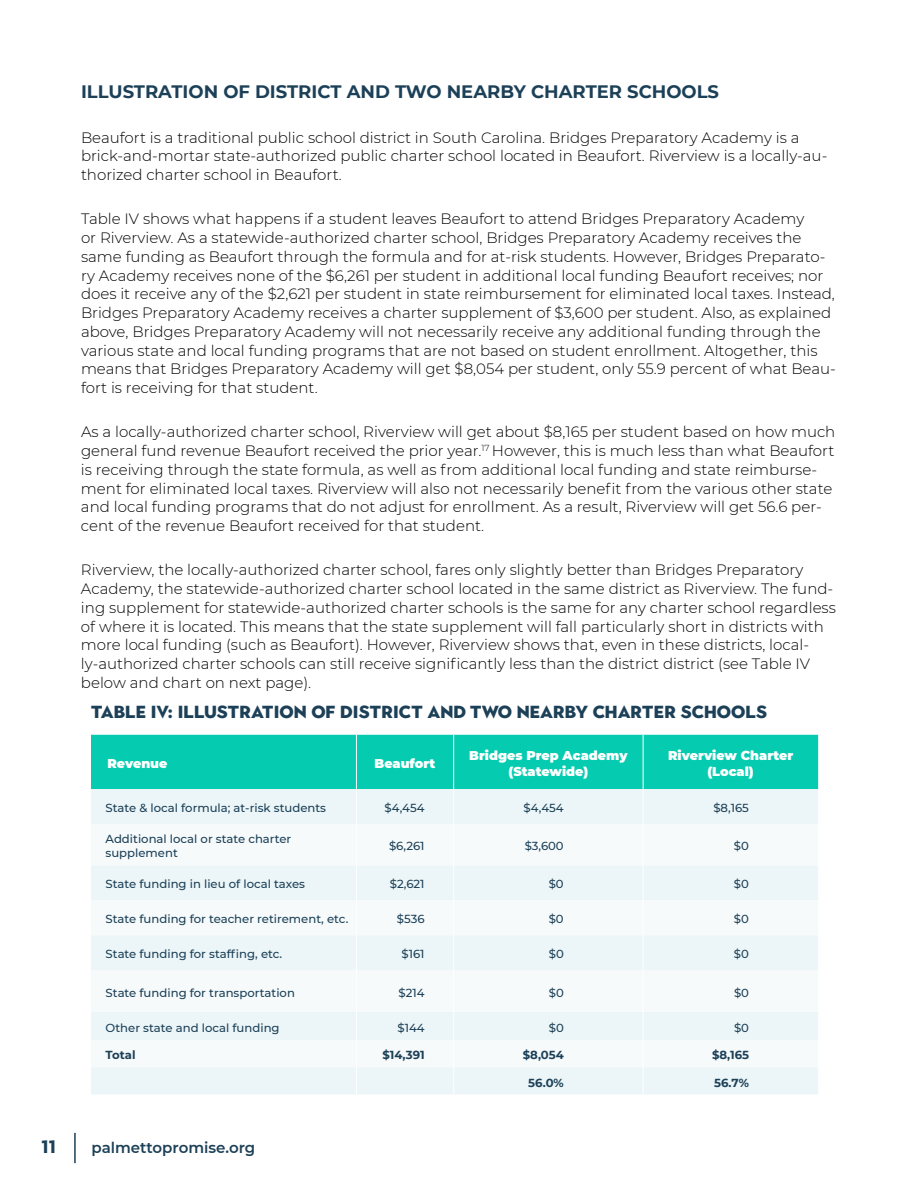
<style>
.page{position:relative;width:918px;height:1188px;background:#fff}
.page>*{position:absolute;margin:0;border:0;box-sizing:border-box;transform-origin:0 0}
.t1{font:700 18px "Montserrat";color:#1c4057}
.t2{font:900 18px "Town 10 Display";color:#1c4057}
.t3{font:900 17.55px "Town 10 Display";color:#1c4057}
.t4{font:300 15px/18.8px "Montserrat";color:#000}
.t5{font:600 15px "Montserrat";color:#1c4057}
.t6{font:900 12.75px/15.3px "Montserrat";color:#fff;text-align:center}
.t7{font:500 11.7px/14px "Montserrat";color:#1c4057}
.t8{font:700 11.7px "Montserrat";color:#1c4057}
</style>
<div class="page">
<hr style="left:74px;top:1133px;width:2px;height:30px;background:#1c4057">
<div style="left:91px;top:735px;width:727px;height:54px;background:#05ccb0"></div>
<div style="left:91px;top:789px;width:727px;height:306px;background:#ecf6f8"></div>
<svg style="left:91px;top:824px;width:727px;height:243px;fill:#f6fafb"></svg>
<hr style="left:356px;top:735px;width:1px;height:54px;background:#fff">
<hr style="left:453px;top:735px;width:1px;height:54px;background:#fff">
<hr style="left:643px;top:735px;width:1px;height:54px;background:#fff">
<hr style="left:356px;top:789px;width:1px;height:35px;background:#fff">
<hr style="left:453px;top:789px;width:1px;height:35px;background:#fff">
<hr style="left:643px;top:789px;width:1px;height:35px;background:#fff">
<hr style="left:356px;top:824px;width:1px;height:41px;background:#fff">
<hr style="left:453px;top:824px;width:1px;height:41px;background:#fff">
<hr style="left:643px;top:824px;width:1px;height:41px;background:#fff">
<hr style="left:356px;top:865px;width:1px;height:35px;background:#fff">
<hr style="left:453px;top:865px;width:1px;height:35px;background:#fff">
<hr style="left:643px;top:865px;width:1px;height:35px;background:#fff">
<hr style="left:356px;top:900px;width:1px;height:35px;background:#fff">
<hr style="left:453px;top:900px;width:1px;height:35px;background:#fff">
<hr style="left:643px;top:900px;width:1px;height:35px;background:#fff">
<hr style="left:356px;top:935px;width:1px;height:35px;background:#fff">
<hr style="left:453px;top:935px;width:1px;height:35px;background:#fff">
<hr style="left:643px;top:935px;width:1px;height:35px;background:#fff">
<hr style="left:356px;top:970px;width:1px;height:42px;background:#fff">
<hr style="left:453px;top:970px;width:1px;height:42px;background:#fff">
<hr style="left:643px;top:970px;width:1px;height:42px;background:#fff">
<svg style="left:356px;top:1012px;width:1px;height:83px"></svg>
<svg style="left:453px;top:1012px;width:1px;height:83px"></svg>
<svg style="left:643px;top:1012px;width:1px;height:83px"></svg>
<p class="t1" style="left:81px;top:79px;width:640px">ILLUSTRATION OF DISTRICT AND TWO NEARBY CHARTER SCHOOLS</p>
<p class="t4" style="left:81px;top:128px;width:748px">Beaufort is a traditional public school district in South Carolina. Bridges Preparatory Academy is a brick-and-mortar state-authorized public charter school located in Beaufort. Riverview is a locally-au&shy;thorized charter school in Beaufort.</p>
<p class="t4" style="left:81px;top:209px;width:756px">Table IV shows what happens if a student leaves Beaufort to attend Bridges Preparatory Academy<br>or Riverview. As a statewide-authorized charter school, Bridges Preparatory Academy receives the same funding as Beaufort through the formula and for at-risk students. However, Bridges Preparato&shy;ry Academy receives none of the $6,261 per student in additional local funding Beaufort receives; nor does it receive any of the $2,621 per student in state reimbursement for eliminated local taxes. Instead, Bridges Preparatory Academy receives a charter supplement of $3,600 per student. Also, as explained above, Bridges Preparatory Academy will not necessarily receive any additional funding through the various state and local funding programs that are not based on student enrollment. Altogether, this means that Bridges Preparatory Academy will get $8,054 per student, only 55.9 percent of what Beau&shy;fort is receiving for that student.</p>
<p class="t4" style="left:81px;top:422px;width:756px">As a locally-authorized charter school, Riverview will get about $8,165 per student based on how much general fund revenue Beaufort received the prior year.<sup>17</sup> However, this is much less than what Beaufort is receiving through the state formula, as well as from additional local funding and state reimburse&shy;ment for eliminated local taxes. Riverview will also not necessarily benefit from the various other state and local funding programs that do not adjust for enrollment. As a result, Riverview will get 56.6 per&shy;cent of the revenue Beaufort received for that student.</p>
<p class="t4" style="left:81px;top:560px;width:756px">Riverview, the locally-authorized charter school, fares only slightly better than Bridges Preparatory Academy, the statewide-authorized charter school located in the same district as Riverview. The fund&shy;ing supplement for statewide-authorized charter schools is the same for any charter school regardless of where it is located. This means that the state supplement will fall particularly short in districts with more local funding (such as Beaufort). However, Riverview shows that, even in these districts, local&shy;ly-authorized charter schools can still receive significantly less than the district district (see Table IV below and chart on next page).</p>
<p class="t3" style="left:91px;top:702px;width:678px">TABLE IV: ILLUSTRATION OF DISTRICT AND TWO NEARBY CHARTER SCHOOLS</p>
<p class="t6" style="left:107px;top:755px;width:62px">Revenue</p>
<p class="t6" style="left:375px;top:755px;width:62px">Beaufort</p>
<p class="t6" style="left:469px;top:747px;width:160px">Bridges Prep Academy (Statewide)</p>
<p class="t6" style="left:668px;top:747px;width:127px">Riverview Charter (Local)</p>
<p class="t7" style="left:106px;top:801px;width:222px">State &amp; local formula; at-risk students</p>
<p class="t7" style="left:384px;top:801px;width:42px">$4,454</p>
<p class="t7" style="left:524px;top:801px;width:42px">$4,454</p>
<p class="t7" style="left:713px;top:801px;width:37px">$8,165</p>
<p class="t7" style="left:106px;top:832px;width:187px">Additional local or state charter supplement</p>
<p class="t7" style="left:389px;top:839px;width:37px">$6,261</p>
<p class="t7" style="left:525px;top:839px;width:41px">$3,600</p>
<p class="t7" style="left:734px;top:839px;width:17px">$0</p>
<p class="t7" style="left:106px;top:877px;width:201px">State funding in lieu of local taxes</p>
<p class="t7" style="left:390px;top:877px;width:36px">$2,621</p>
<p class="t7" style="left:549px;top:877px;width:17px">$0</p>
<p class="t7" style="left:734px;top:877px;width:17px">$0</p>
<p class="t7" style="left:106px;top:912px;width:244px">State funding for teacher retirement, etc.</p>
<p class="t7" style="left:397px;top:912px;width:29px">$536</p>
<p class="t7" style="left:549px;top:912px;width:17px">$0</p>
<p class="t7" style="left:734px;top:912px;width:17px">$0</p>
<p class="t7" style="left:106px;top:947px;width:178px">State funding for staffing, etc.</p>
<p class="t7" style="left:402px;top:947px;width:24px">$161</p>
<p class="t7" style="left:549px;top:947px;width:17px">$0</p>
<p class="t7" style="left:734px;top:947px;width:17px">$0</p>
<p class="t7" style="left:106px;top:985px;width:191px">State funding for transportation</p>
<p class="t7" style="left:399px;top:985px;width:28px">$214</p>
<p class="t7" style="left:549px;top:985px;width:17px">$0</p>
<p class="t7" style="left:734px;top:985px;width:17px">$0</p>
<p class="t7" style="left:106px;top:1020px;width:176px">Other state and local funding</p>
<p class="t7" style="left:398px;top:1020px;width:29px">$144</p>
<p class="t7" style="left:549px;top:1020px;width:17px">$0</p>
<p class="t7" style="left:734px;top:1020px;width:17px">$0</p>
<p class="t8" style="left:106px;top:1047px;width:31px">Total</p>
<p class="t8" style="left:382px;top:1047px;width:44px">$14,391</p>
<p class="t8" style="left:523px;top:1047px;width:43px">$8,054</p>
<p class="t8" style="left:712px;top:1047px;width:39px">$8,165</p>
<p class="t8" style="left:528px;top:1074px;width:37px">56.0%</p>
<p class="t8" style="left:714px;top:1074px;width:36px">56.7%</p>
<p class="t2" style="left:41px;top:1136px;width:16px">11</p>
<p class="t5" style="left:92px;top:1137px;width:165px">palmettopromise.org</p>
</div>
